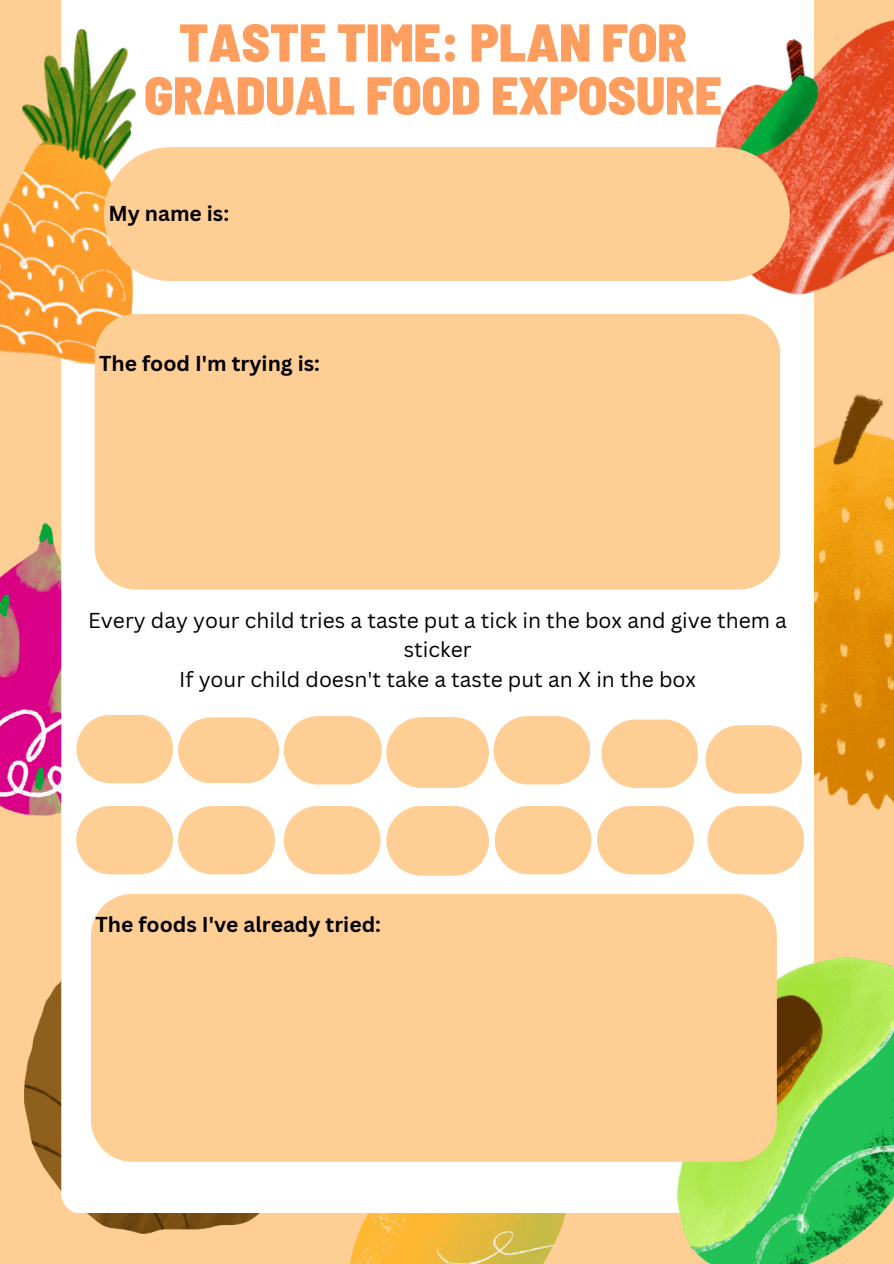
<style>
.page{position:relative;width:894px;height:1264px;background:#fff}
.page>*{position:absolute;margin:0;border:0;box-sizing:border-box;transform-origin:0 0}
.t1{font:900 semi-condensed 53.25px/52.8px "Barlow";color:#ff9e5e;text-align:center}
.t2{font:21px/29.2px "Canva Sans";color:#000;text-align:center}
.t3{font:700 21px "Canva Sans";color:#000}
</style>
<div class="page">
<div style="left:0;top:0;width:893px;height:1263px;background:#ffce95"></div>
<img style="left:0;top:522px;width:61px;height:293px">
<img style="left:349px;top:1212px;width:220px;height:51px">
<img style="left:813px;top:378px;width:80px;height:447px">
<img style="left:24px;top:981px;width:281px;height:252px">
<div style="left:61px;top:0;width:752px;height:1212px;background:#fff"></div>
<img style="left:0;top:21px;width:154px;height:346px">
<img style="left:637px;top:943px;width:256px;height:320px">
<img style="left:682px;top:0;width:211px;height:309px">
<div style="left:104px;top:147px;width:685px;height:134px;background:#ffce95;border-radius:67px"></div>
<svg style="left:95px;top:314px;width:684px;height:275px"></svg>
<svg style="left:76px;top:714px;width:97px;height:69px"></svg>
<div style="left:178px;top:717px;width:101px;height:66px;background:#ffce95;border-radius:33px"></div>
<svg style="left:284px;top:716px;width:98px;height:68px"></svg>
<div style="left:386px;top:717px;width:103px;height:71px;background:#ffce95;border-radius:35px"></div>
<svg style="left:493px;top:716px;width:97px;height:68px"></svg>
<svg style="left:601px;top:719px;width:97px;height:69px"></svg>
<svg style="left:705px;top:725px;width:97px;height:68px"></svg>
<svg style="left:76px;top:806px;width:199px;height:68px"></svg>
<svg style="left:284px;top:806px;width:96px;height:68px"></svg>
<div style="left:386px;top:806px;width:103px;height:69px;background:#ffce95;border-radius:35px"></div>
<svg style="left:494px;top:806px;width:97px;height:68px"></svg>
<svg style="left:597px;top:806px;width:96px;height:68px"></svg>
<svg style="left:707px;top:806px;width:97px;height:68px"></svg>
<svg style="left:91px;top:893px;width:685px;height:268px"></svg>
<p class="t1" style="left:144px;top:14px;width:579px">TASTE TIME: PLAN FOR<br>GRADUAL FOOD EXPOSURE</p>
<p class="t3" style="left:108px;top:199px;width:122px">My name is:</p>
<p class="t3" style="left:99px;top:349px;width:222px">The food I'm trying is:</p>
<p class="t2" style="left:88px;top:605px;width:700px">Every day your child tries a taste put a tick in the box and give them a sticker</p>
<p class="t2" style="left:179px;top:663px;width:518px">If your child doesn't take a taste put an X in the box</p>
<p class="t3" style="left:95px;top:909px;width:287px">The foods I've already tried:</p>
</div>
